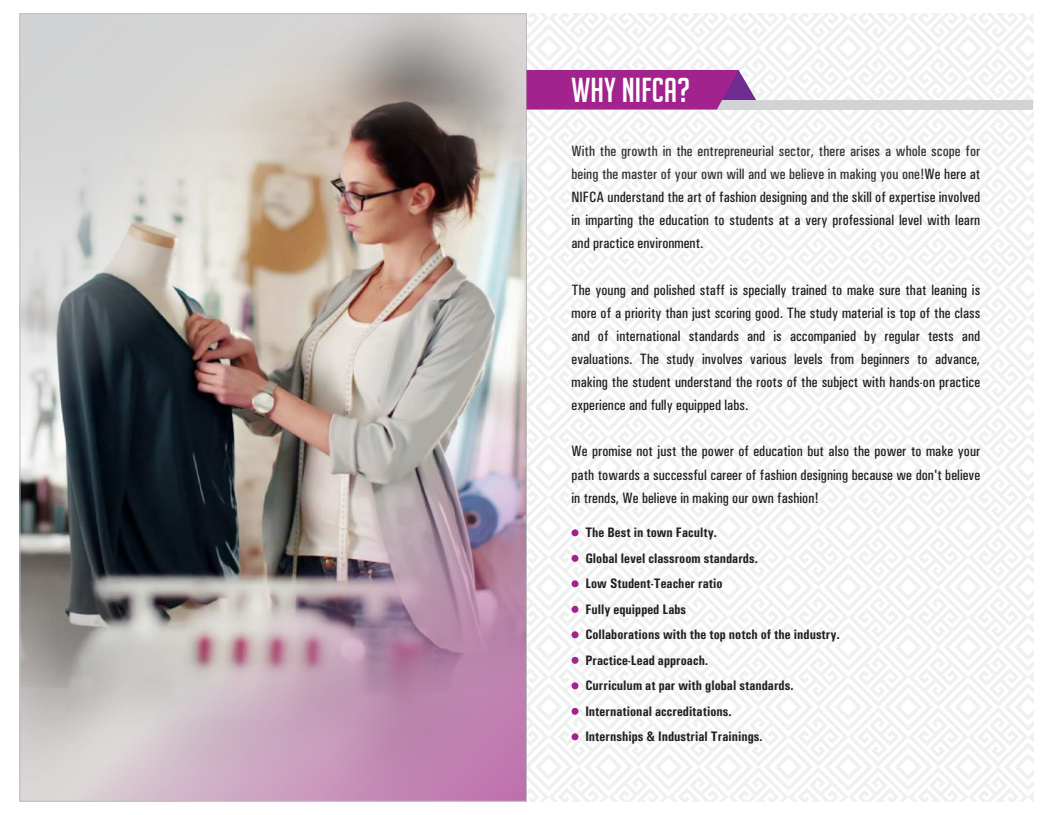
<style>
.page{position:relative;width:1053px;height:815px;background:#fff}
.page>*{position:absolute;margin:0;border:0;box-sizing:border-box;transform-origin:0 0}
.t1{font:33.75px "Big Noodle Titling";letter-spacing:.005em;color:#fff}
.t2{font:15px/23.1px "Univers Condensed";color:#231f20;text-align:justify}
.t3{font:700 13.75px/25.5px "Univers Condensed";color:#231f20}
.s1{color:#333}
</style>
<div class="page">
<img style="left:22px;top:433px;width:502px;height:367px">
<img style="left:22px;top:15px;width:502px;height:418px">
<svg style="left:526px;top:14px;width:506px;height:787px"></svg>
<div style="left:571px;top:529px;width:7px;height:7px;background:#a3238e;border-radius:50%"></div>
<div style="left:571px;top:555px;width:7px;height:7px;background:#a3238e;border-radius:50%"></div>
<div style="left:571px;top:580px;width:7px;height:7px;background:#a3238e;border-radius:50%"></div>
<div style="left:571px;top:606px;width:7px;height:7px;background:#a3238e;border-radius:50%"></div>
<div style="left:571px;top:631px;width:7px;height:7px;background:#a3238e;border-radius:50%"></div>
<div style="left:571px;top:657px;width:7px;height:7px;background:#a3238e;border-radius:50%"></div>
<div style="left:571px;top:682px;width:7px;height:7px;background:#a3238e;border-radius:50%"></div>
<div style="left:571px;top:708px;width:7px;height:7px;background:#a3238e;border-radius:50%"></div>
<div style="left:571px;top:733px;width:7px;height:7px;background:#a3238e;border-radius:50%"></div>
<h1 class="t1" style="left:571px;top:78px;width:120px">WHY NIFCA?</h1>
<p class="t2" style="left:571px;top:141px;width:410px"><span class="s1">With the growth in the entrepreneurial sector, there arises a whole scope for being the master of your own will and we believe in making you one!</span>We here at NIFCA understand the art of fashion designing and the skill of expertise involved in imparting the education to students at a very professional level with learn and practice environment.</p>
<p class="t2" style="left:571px;top:279px;width:410px">The young and polished staff is specially trained to make sure that leaning is more of a priority than just scoring good. The study material is top of the class and of international standards and is accompanied by regular tests and evaluations. The study involves various levels from beginners to advance, making the student understand the roots of the subject with hands-on practice experience and fully equipped labs.</p>
<p class="t2" style="left:571px;top:441px;width:410px">We promise not just the power of education but also the power to make your path towards a successful career of fashion designing because we don't believe in trends, We believe in making our own fashion!</p>
<p class="t3" style="left:585px;top:521px;width:256px">The Best in town Faculty.<br>Global level classroom standards.<br>Low Student-Teacher ratio<br>Fully equipped Labs<br>Collaborations with the top notch of the industry.<br>Practice-Lead approach.<br>Curriculum at par with global standards.<br>International accreditations.<br>Internships &amp; Industrial Trainings.</p>
</div>
